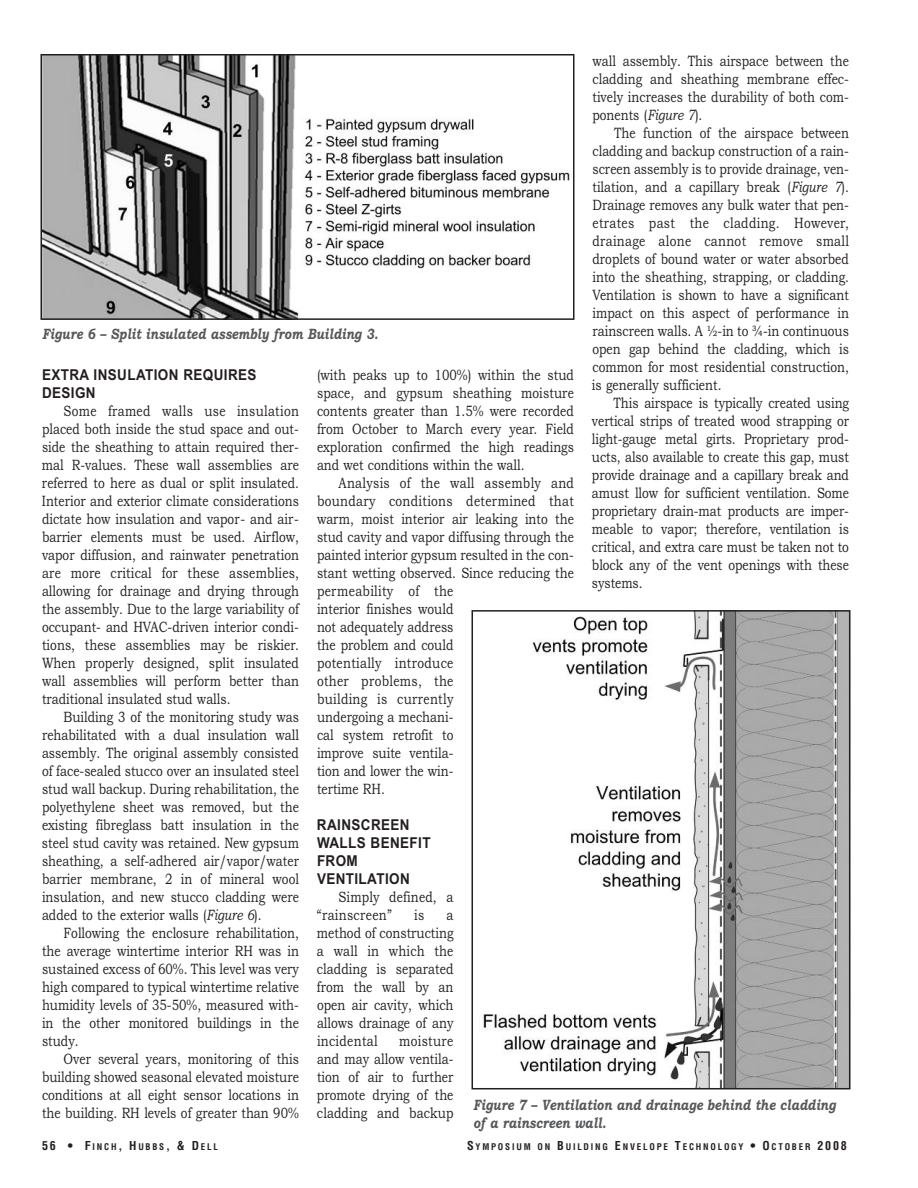
<style>
.page{position:relative;width:918px;height:1188px;background:#fff}
.page>*{position:absolute;margin:0;border:0;box-sizing:border-box;transform-origin:0 0}
.t1{font:15px/18px "Bookman Old Style";color:#231f20;text-align:justify;scale:.8 1}
.t2{font:italic 700 15px/18px "Bookman Old Style";color:#57585a;scale:.8 1}
.t3{font:700 15px/18px "Arial";letter-spacing:.03em;color:#231f20;scale:.9 1}
.t4{font:700 condensed 9px "Helvetica";letter-spacing:.2em;color:#231f20}
.s1{font-style:italic}
.s2{font-size:12px}
</style>
<div class="page">
<img style="left:43px;top:57px;width:527px;height:260px">
<div style="left:40px;top:54px;width:534px;height:266px;border:2px solid #231f20"></div>
<img style="left:483px;top:613px;width:364px;height:473px">
<div style="left:472px;top:610px;width:378px;height:479px;border:2px solid #231f20"></div>
<p class="t1" style="left:592px;top:52px;width:322px">wall assembly. This airspace between the cladding and sheathing membrane effec&shy;tively increases the durability of both com&shy;ponents (<span class="s1">Figure 7</span>).</p>
<p class="t1" style="left:592px;top:124px;width:323px;text-indent:22px">The function of the airspace between cladding and backup construction of a rain&shy;screen assembly is to provide drainage, ven&shy;tilation, and a capillary break (<span class="s1">Figure 7</span>).<br>Drainage removes any bulk water that pen&shy;etrates past the cladding. However, drainage alone cannot remove small droplets of bound water or water absorbed into the sheathing, strapping, or cladding.<br>Ventilation is shown to have a significant impact on this aspect of performance in rainscreen walls. A ½-in to ¾-in continuous open gap behind the cladding, which is common for most residential construction, is generally sufficient.</p>
<p class="t1" style="left:592px;top:394px;width:323px;text-indent:22px">This airspace is typically created using vertical strips of treated wood strapping or light-gauge metal girts. Proprietary prod&shy;ucts, also available to create this gap, must provide drainage and a capillary break and amust llow for sufficient ventilation. Some proprietary drain-mat products are imper&shy;meable to vapor; therefore, ventilation is critical, and extra care must be taken not to block any of the vent openings with these systems.</p>
<p class="t2" style="left:42px;top:325px;width:422px">Figure 6 – Split insulated assembly from Building 3.</p>
<p class="t3" style="left:42px;top:366px;width:240px">EXTRA INSULATION REQUIRES<br>DESIGN</p>
<p class="t1" style="left:42px;top:402px;width:323px;text-indent:22px">Some framed walls use insulation placed both inside the stud space and out&shy;side the sheathing to attain required ther&shy;mal R-values. These wall assemblies are referred to here as dual or split insulated.<br>Interior and exterior climate considerations dictate how insulation and vapor- and air&shy;barrier elements must be used. Airflow, vapor diffusion, and rainwater penetration are more critical for these assemblies, allowing for drainage and drying through the assembly. Due to the large variability of occupant- and HVAC-driven interior condi&shy;tions, these assemblies may be riskier.<br>When properly designed, split insulated wall assemblies will perform better than traditional insulated stud walls.</p>
<p class="t1" style="left:42px;top:708px;width:323px;text-indent:22px">Building 3 of the monitoring study was rehabilitated with a dual insulation wall assembly. The original assembly consisted of face-sealed stucco over an insulated steel stud wall backup. During rehabilitation, the polyethylene sheet was removed, but the existing fibreglass batt insulation in the steel stud cavity was retained. New gypsum sheathing, a self-adhered air/vapor/water barrier membrane, 2 in of mineral wool insulation, and new stucco cladding were added to the exterior walls (<span class="s1">Figure 6</span>).</p>
<p class="t1" style="left:42px;top:924px;width:323px;text-indent:22px">Following the enclosure rehabilitation, the average wintertime interior RH was in sustained excess of 60%. This level was very high compared to typical wintertime relative humidity levels of 35-50%, measured with&shy;in the other monitored buildings in the study.</p>
<p class="t1" style="left:42px;top:1050px;width:323px;text-indent:22px">Over several years, monitoring of this building showed seasonal elevated moisture conditions at all eight sensor locations in the building. RH levels of greater than 90%</p>
<p class="t1" style="left:317px;top:366px;width:323px">(with peaks up to 100%) within the stud space, and gypsum sheathing moisture contents greater than 1.5% were recorded from October to March every year. Field exploration confirmed the high readings and wet conditions within the wall.</p>
<p class="t1" style="left:317px;top:474px;width:323px;text-align:left;text-indent:22px">Analysis of the wall assembly and boundary conditions determined that warm, moist interior air leaking into the stud cavity and vapor diffusing through the painted interior gypsum resulted in the con&shy;stant wetting observed. Since reducing the permeability of the<br>interior finishes would<br>not adequately address<br>the problem and could<br>potentially introduce<br>other problems, the<br>building is currently<br>undergoing a mechani-<br>cal system retrofit to<br>improve suite ventila-<br>tion and lower the win-<br>tertime RH.</p>
<p class="t3" style="left:317px;top:816px;width:128px">RAINSCREEN<br>WALLS BENEFIT<br>FROM<br>VENTILATION</p>
<p class="t1" style="left:317px;top:888px;width:172px;text-indent:22px">Simply defined, a “rainscreen”</p>
<p class="t1" style="left:414px;top:906px;width:14px">is</p>
<p class="t1" style="left:317px;top:906px;width:172px;text-indent:130px">a method of constructing a wall in which the cladding is separated from the wall by an open air cavity, which allows drainage of any incidental</p>
<p class="t1" style="left:317px;top:1032px;width:172px;text-indent:82px">moisture and may allow ventila&shy;tion of air to further promote drying of the cladding and backup</p>
<p class="t2" style="left:473px;top:1096px;width:455px">Figure 7 – Ventilation and drainage behind the cladding of a rainscreen wall.</p>
<p class="t4" style="left:42px;top:1142px;width:178px"><span class="s2">56 • F</span>INCH<span class="s2">, H</span>UBBS<span class="s2">, &amp; D</span>ELL</p>
<p class="t4" style="left:467px;top:1142px;width:381px"><span class="s2">S</span>YMPOSIUM ON <span class="s2">B</span>UILDING <span class="s2">E</span>NVELOPE <span class="s2">T</span>ECHNOLOGY <span class="s2">• O</span>CTOBER <span class="s2">2008</span></p>
</div>
